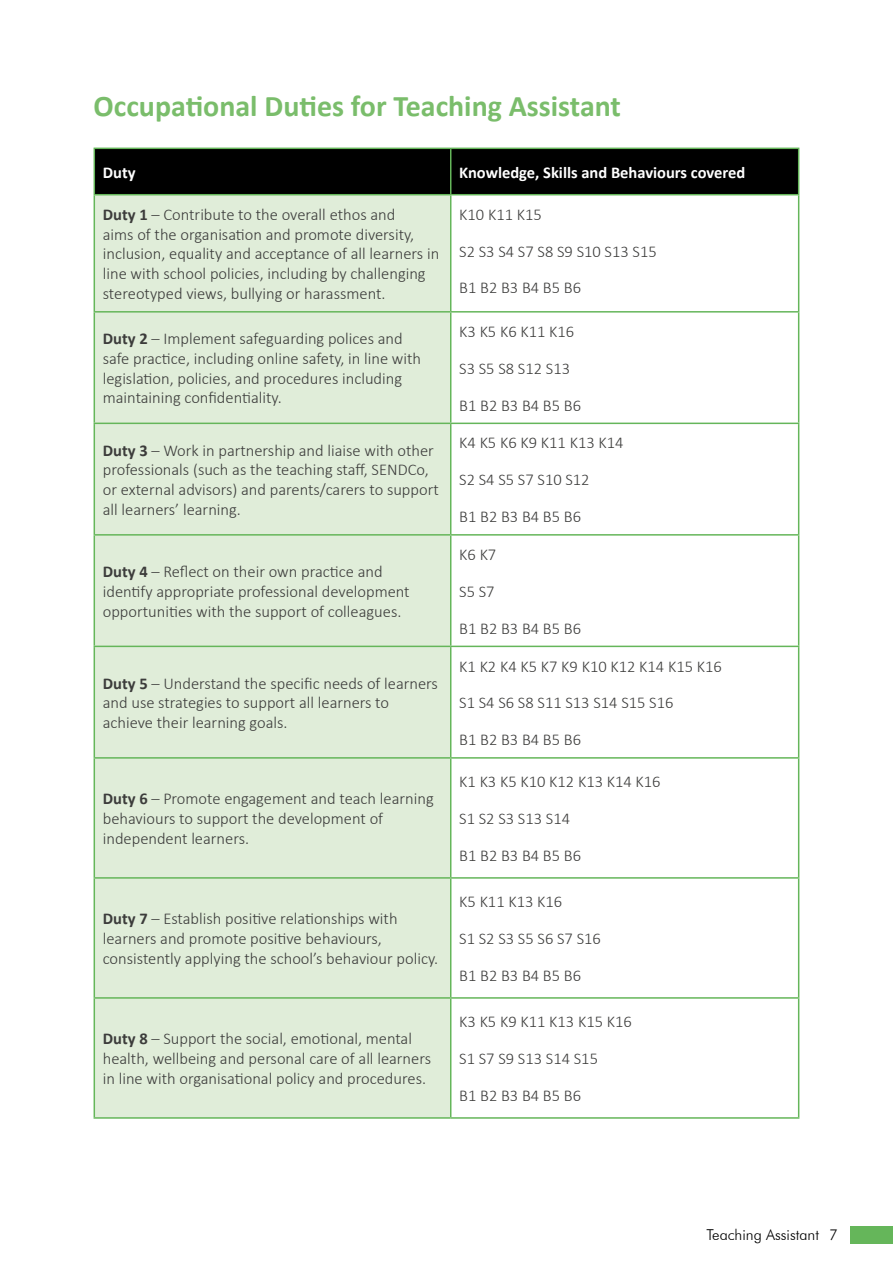
<style>
.page{position:relative;width:893px;height:1263px;background:#fff}
.page>*{position:absolute;margin:0;border:0;box-sizing:border-box;transform-origin:0 0}
.t1{font:700 30px "Calibri";color:#7abd6b}
.t2{font:300 16.5px/19.8px "Calibri";color:#3c3c3b}
.t3{font:700 16.5px "Calibri";color:#fff}
.t4{font:300 15px "Futura BT";color:#000}
.s1{font-weight:700}
</style>
<div class="page">
<div style="left:850px;top:1227px;width:43px;height:17px;background:#65b65a"></div>
<div style="left:95px;top:149px;width:703px;height:45px;background:#000"></div>
<div style="left:95px;top:195px;width:355px;height:922px;background:#e0edd9"></div>
<svg style="left:451px;top:195px;width:347px;height:922px"></svg>
<hr style="left:94px;top:149px;width:1px;height:45px;background:#65b65a">
<hr style="left:94px;top:148px;width:357px;height:1px;background:#65b65a">
<hr style="left:450px;top:149px;width:1px;height:45px;background:#65b65a">
<hr style="left:451px;top:148px;width:348px;height:1px;background:#65b65a">
<hr style="left:798px;top:149px;width:1px;height:45px;background:#65b65a">
<hr style="left:94px;top:195px;width:1px;height:116px;background:#65b65a">
<hr style="left:94px;top:759px;width:1px;height:118px;background:#65b65a">
<hr style="left:94px;top:879px;width:1px;height:118px;background:#65b65a">
<hr style="left:94px;top:999px;width:1px;height:118px;background:#65b65a">
<hr style="left:94px;top:194px;width:357px;height:1px;background:#65b65a">
<hr style="left:94px;top:757px;width:357px;height:2px;background:#65b65a">
<hr style="left:450px;top:195px;width:1px;height:116px;background:#65b65a">
<hr style="left:450px;top:759px;width:1px;height:118px;background:#65b65a">
<hr style="left:450px;top:879px;width:1px;height:118px;background:#65b65a">
<hr style="left:450px;top:999px;width:1px;height:118px;background:#65b65a">
<hr style="left:451px;top:194px;width:348px;height:1px;background:#65b65a">
<hr style="left:451px;top:757px;width:348px;height:2px;background:#65b65a">
<hr style="left:798px;top:195px;width:1px;height:116px;background:#65b65a">
<hr style="left:798px;top:759px;width:1px;height:118px;background:#65b65a">
<hr style="left:798px;top:879px;width:1px;height:118px;background:#65b65a">
<hr style="left:798px;top:999px;width:1px;height:118px;background:#65b65a">
<hr style="left:94px;top:313px;width:1px;height:110px;background:#65b65a">
<hr style="left:94px;top:311px;width:357px;height:2px;background:#65b65a">
<hr style="left:94px;top:877px;width:357px;height:2px;background:#65b65a">
<hr style="left:94px;top:997px;width:357px;height:2px;background:#65b65a">
<hr style="left:94px;top:1117px;width:357px;height:2px;background:#65b65a">
<hr style="left:450px;top:313px;width:1px;height:110px;background:#65b65a">
<hr style="left:451px;top:311px;width:348px;height:2px;background:#65b65a">
<hr style="left:451px;top:877px;width:348px;height:2px;background:#65b65a">
<hr style="left:451px;top:997px;width:348px;height:2px;background:#65b65a">
<hr style="left:451px;top:1117px;width:348px;height:2px;background:#65b65a">
<hr style="left:798px;top:313px;width:1px;height:110px;background:#65b65a">
<hr style="left:94px;top:424px;width:1px;height:110px;background:#65b65a">
<hr style="left:94px;top:536px;width:1px;height:110px;background:#65b65a">
<hr style="left:94px;top:423px;width:357px;height:1px;background:#65b65a">
<hr style="left:94px;top:534px;width:357px;height:2px;background:#65b65a">
<hr style="left:450px;top:424px;width:1px;height:110px;background:#65b65a">
<hr style="left:450px;top:536px;width:1px;height:110px;background:#65b65a">
<hr style="left:451px;top:423px;width:348px;height:1px;background:#65b65a">
<hr style="left:798px;top:424px;width:1px;height:110px;background:#65b65a">
<hr style="left:798px;top:536px;width:1px;height:110px;background:#65b65a">
<hr style="left:451px;top:534px;width:348px;height:2px;background:#65b65a">
<hr style="left:94px;top:647px;width:1px;height:110px;background:#65b65a">
<hr style="left:94px;top:646px;width:357px;height:1px;background:#65b65a">
<hr style="left:450px;top:647px;width:1px;height:110px;background:#65b65a">
<hr style="left:451px;top:646px;width:348px;height:1px;background:#65b65a">
<hr style="left:798px;top:647px;width:1px;height:110px;background:#65b65a">
<h1 class="t1" style="left:94px;top:85px;width:529px">Occupational Duties for Teaching Assistant</h1>
<p class="t3" style="left:103px;top:161px;width:34px">Duty</p>
<p class="t3" style="left:459px;top:161px;width:288px">Knowledge, Skills and Behaviours covered</p>
<p class="t2" style="left:103px;top:204px;width:338px"><span class="s1">Duty 1</span> – Contribute to the overall ethos and<br>aims of the organisation and promote diversity, inclusion, equality and acceptance of all learners in line with school policies, including by challenging stereotyped views, bullying or harassment.</p>
<p class="t2" style="left:459px;top:204px;width:84px">K10 K11 K15</p>
<p class="t2" style="left:459px;top:241px;width:199px">S2 S3 S4 S7 S8 S9 S10 S13 S15</p>
<p class="t2" style="left:459px;top:278px;width:123px">B1 B2 B3 B4 B5 B6</p>
<p class="t2" style="left:103px;top:328px;width:320px"><span class="s1">Duty 2</span> – Implement safeguarding polices and safe practice, including online safety, in line with legislation, policies, and procedures including maintaining confidentiality.</p>
<p class="t2" style="left:103px;top:440px;width:338px"><span class="s1">Duty 3</span> – Work in partnership and liaise with other professionals (such as the teaching staff, SENDCo, or external advisors) and parents/carers to support all learners’ learning.</p>
<p class="t2" style="left:103px;top:561px;width:308px"><span class="s1">Duty 4</span> – Reflect on their own practice and identify appropriate professional development opportunities with the support of colleagues.</p>
<p class="t2" style="left:103px;top:673px;width:337px"><span class="s1">Duty 5</span> – Understand the specific needs of learners and use strategies to support all learners to achieve their learning goals.</p>
<p class="t2" style="left:103px;top:789px;width:332px"><span class="s1">Duty 6</span> – Promote engagement and teach learning behaviours to support the development of independent learners.</p>
<p class="t2" style="left:103px;top:909px;width:337px"><span class="s1">Duty 7</span> – Establish positive relationships with learners and promote positive behaviours, consistently applying the school’s behaviour policy.</p>
<p class="t2" style="left:103px;top:1029px;width:330px"><span class="s1">Duty 8</span> – Support the social, emotional, mental health, wellbeing and personal care of all learners in line with organisational policy and procedures.</p>
<p class="t2" style="left:459px;top:321px;width:117px">K3 K5 K6 K11 K16</p>
<p class="t2" style="left:459px;top:358px;width:112px">S3 S5 S8 S12 S13</p>
<p class="t2" style="left:459px;top:395px;width:123px">B1 B2 B3 B4 B5 B6</p>
<p class="t2" style="left:459px;top:433px;width:166px">K4 K5 K6 K9 K11 K13 K14</p>
<p class="t2" style="left:459px;top:470px;width:132px">S2 S4 S5 S7 S10 S12</p>
<p class="t2" style="left:459px;top:507px;width:123px">B1 B2 B3 B4 B5 B6</p>
<p class="t2" style="left:459px;top:544px;width:39px">K6 K7</p>
<p class="t2" style="left:459px;top:581px;width:37px">S5 S7</p>
<p class="t2" style="left:459px;top:618px;width:123px">B1 B2 B3 B4 B5 B6</p>
<p class="t2" style="left:459px;top:656px;width:264px">K1 K2 K4 K5 K7 K9 K10 K12 K14 K15 K16</p>
<p class="t2" style="left:459px;top:693px;width:216px">S1 S4 S6 S8 S11 S13 S14 S15 S16</p>
<p class="t2" style="left:459px;top:730px;width:123px">B1 B2 B3 B4 B5 B6</p>
<p class="t2" style="left:459px;top:772px;width:203px">K1 K3 K5 K10 K12 K13 K14 K16</p>
<p class="t2" style="left:459px;top:808px;width:112px">S1 S2 S3 S13 S14</p>
<p class="t2" style="left:459px;top:845px;width:123px">B1 B2 B3 B4 B5 B6</p>
<p class="t2" style="left:459px;top:892px;width:105px">K5 K11 K13 K16</p>
<p class="t2" style="left:459px;top:928px;width:143px">S1 S2 S3 S5 S6 S7 S16</p>
<p class="t2" style="left:459px;top:965px;width:123px">B1 B2 B3 B4 B5 B6</p>
<p class="t2" style="left:459px;top:1012px;width:174px">K3 K5 K9 K11 K13 K15 K16</p>
<p class="t2" style="left:459px;top:1048px;width:140px">S1 S7 S9 S13 S14 S15</p>
<p class="t2" style="left:459px;top:1085px;width:123px">B1 B2 B3 B4 B5 B6</p>
<p class="t4" style="left:706px;top:1225px;width:133px">Teaching Assistant 7</p>
</div>
